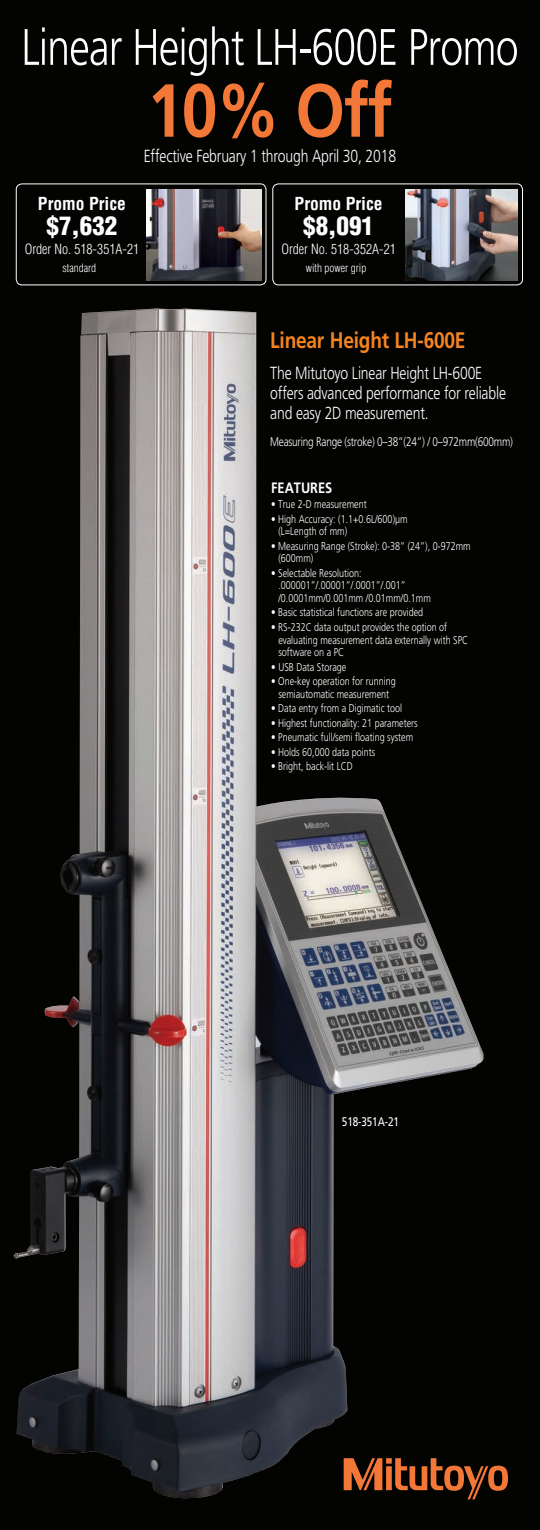
<style>
.page{position:relative;width:540px;height:1530px;background:#030402}
.page>*{position:absolute;margin:0;border:0;box-sizing:border-box;transform-origin:0 0}
.t1{font:700 75px "Mitutoyo Frutiger";color:#f37736}
.t2{font:300 51.25px "Mitutoyo Frutiger";letter-spacing:-.015em;color:#fff}
.t3{font:900 condensed 25px "Helvetica";color:#fff}
._3__18_pt_black_head{font:700 22.5px "Mitutoyo Frutiger";letter-spacing:-.01em;color:#f58420}
.t4{font:300 17.5px/20px "Mitutoyo Frutiger";letter-spacing:-.01em;color:#fff}
.t5{font:700 condensed 17.5px "Helvetica";color:#fff}
.t6{font:700 15px "Mitutoyo Frutiger";color:#fff}
.t7{font:300 condensed 13.75px "Helvetica";color:#fff}
.t8{font:300 12.5px "Mitutoyo Frutiger";letter-spacing:-.015em;color:#fff}
.t9{font:12.5px "Mitutoyo Frutiger";letter-spacing:-.01em;color:#fff}
._1A_Bullet_copy{font:300 11.25px/12.5px "Mitutoyo Frutiger";color:#fff}
.t10{font:300 condensed 11.25px "Helvetica";color:#fff}
</style>
<div class="page">
<img style="left:14px;top:308px;width:472px;height:1192px">
<svg style="left:344px;top:1458px;width:164px;height:41px;background:#5f3016"></svg>
<div style="left:272px;top:184px;width:251px;height:101px;border:1px solid #fff;border-radius:6px"></div>
<img style="left:405px;top:189px;width:113px;height:92px">
<div style="left:16px;top:184px;width:250px;height:101px;border:1px solid #fff;border-radius:6px"></div>
<img style="left:146px;top:189px;width:115px;height:92px">
<p class="t2" style="left:21px;top:18px;width:499px">Linear Height LH-600E Promo</p>
<p class="t1" style="left:148px;top:66px;width:246px">10% Off</p>
<p class="t4" style="left:144px;top:146px;width:254px">Effective February 1 through April 30, 2018</p>
<p class="t5" style="left:38px;top:193px;width:89px">Promo Price</p>
<p class="t3" style="left:47px;top:210px;width:72px">$7,632</p>
<p class="t7" style="left:25px;top:240px;width:116px">Order No. 518-351A-21</p>
<p class="t10" style="left:63px;top:261px;width:35px">standard</p>
<p class="t5" style="left:295px;top:193px;width:89px">Promo Price</p>
<p class="t3" style="left:303px;top:210px;width:72px">$8,091</p>
<p class="t7" style="left:281px;top:240px;width:116px">Order No. 518-352A-21</p>
<p class="t10" style="left:306px;top:261px;width:62px">with power grip</p>
<p class="_3__18_pt_black_head" style="left:270px;top:327px;width:197px">Linear Height LH-600E</p>
<p class="t4" style="left:270px;top:364px;width:237px">The Mitutoyo Linear Height LH-600E offers advanced performance for reliable and easy 2D measurement.</p>
<p class="t8" style="left:270px;top:434px;width:244px">Measuring Range (stroke) 0–38”(24”) / 0–972mm(600mm)</p>
<p class="t6" style="left:271px;top:479px;width:62px">FEATURES</p>
<p class="_1A_Bullet_copy" style="left:271px;top:498px;width:97px">• True 2-D measurement</p>
<p class="_1A_Bullet_copy" style="left:278px;top:513px;width:131px;text-indent:-7px">• High Accuracy: (1.1+0.6L/600)µm (L=Length of mm)</p>
<p class="_1A_Bullet_copy" style="left:278px;top:540px;width:194px;text-indent:-7px">• Measuring Range (Stroke): 0-38” (24”), 0-972mm (600mm)</p>
<p class="_1A_Bullet_copy" style="left:278px;top:567px;width:154px;text-indent:-7px">• Selectable Resolution: .000001”/.00001”/.0001”/.001” /0.0001mm/0.001mm /0.01mm/0.1mm</p>
<p class="_1A_Bullet_copy" style="left:271px;top:606px;width:153px">• Basic statistical functions are provided</p>
<p class="_1A_Bullet_copy" style="left:278px;top:621px;width:191px;text-indent:-7px">• RS-232C data output provides the option of evaluating measurement data externally with SPC software on a PC</p>
<p class="_1A_Bullet_copy" style="left:271px;top:661px;width:77px">• USB Data Storage</p>
<p class="_1A_Bullet_copy" style="left:271px;top:675px;width:126px;text-align:center">• One-key operation for running semiautomatic measurement</p>
<p class="_1A_Bullet_copy" style="left:271px;top:702px;width:132px">• Data entry from a Digimatic tool</p>
<p class="_1A_Bullet_copy" style="left:271px;top:717px;width:148px">• Highest functionality: 21 parameters</p>
<p class="_1A_Bullet_copy" style="left:271px;top:731px;width:143px">• Pneumatic full/semi floating system</p>
<p class="_1A_Bullet_copy" style="left:271px;top:746px;width:106px">• Holds 60,000 data points</p>
<p class="_1A_Bullet_copy" style="left:271px;top:760px;width:83px">• Bright, back-lit LCD</p>
<p class="t9" style="left:342px;top:1114px;width:59px">518-351A-21</p>
</div>
